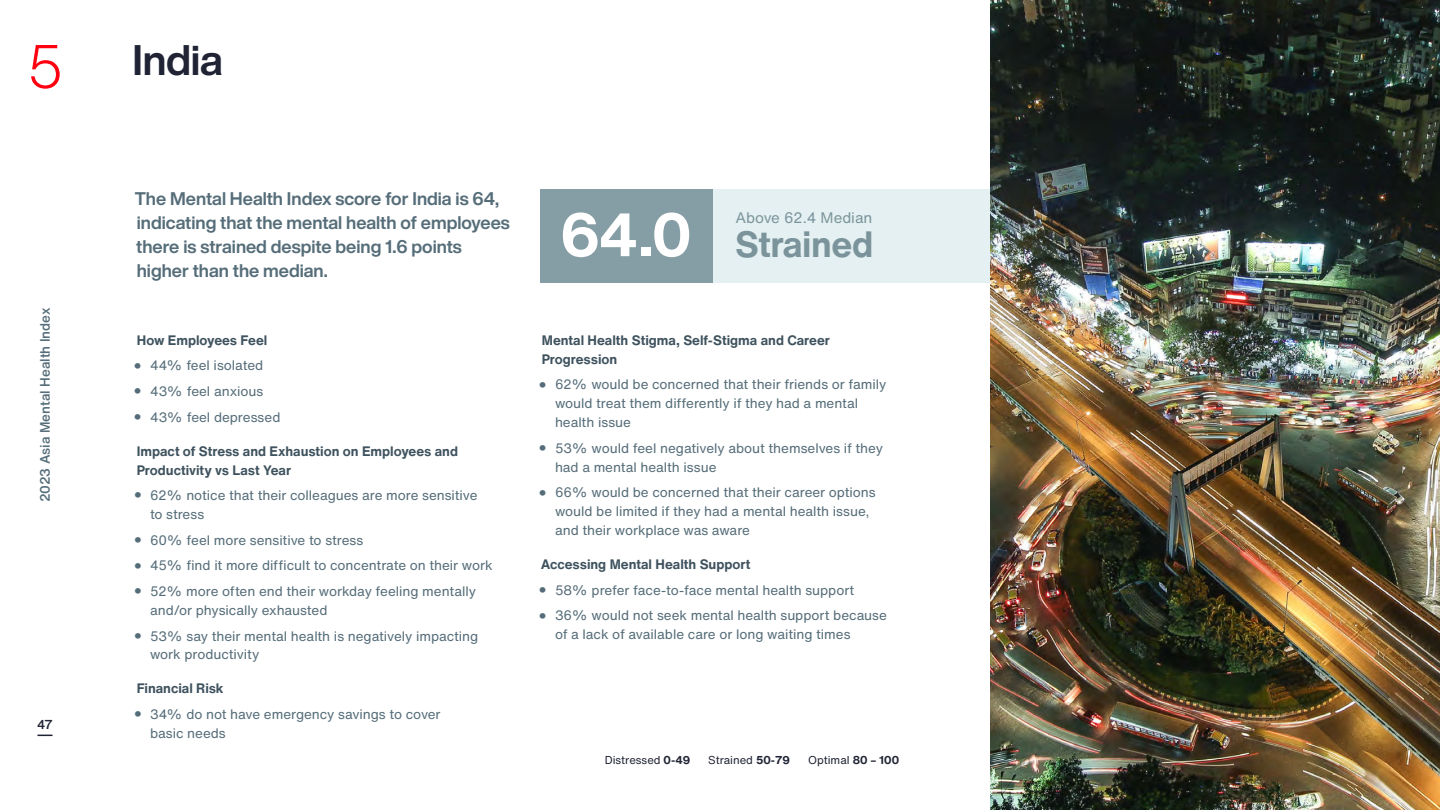
<style>
.page{position:relative;width:1440px;height:810px;background:#fff}
.page>*{position:absolute;margin:0;border:0;box-sizing:border-box;transform-origin:0 0}
.t1{font:700 60px "Helvetica Now Text";color:#fff}
.t2{font:300 60px "Helvetica Now Display";color:#ff0010}
.t3{font:700 42px "Helvetica Now Display";letter-spacing:-.01em;color:#202334}
.t4{font:700 36px "Helvetica Now Text";letter-spacing:-.01em;color:#7b949c}
.t5{font:700 18px/24px "Helvetica Now Display";color:#556d79}
.t6{font:15px "Helvetica Now Text";letter-spacing:-.005em;color:#7b949c}
.t7{font:13.5px/18.9px "Helvetica Now Text";letter-spacing:-.005em;color:#556d79}
.t8{font:700 13.5px/18.9px "Helvetica Now Text";letter-spacing:-.005em;color:#3e525e}
.t9{font:500 13.5px "Helvetica Now Text";letter-spacing:-.005em;color:#556d79}
.t10{font:500 12.75px "Helvetica Now Text";color:#202334}
.t11{font:11.25px "Helvetica Now Text";color:#202334}
.s1{font-weight:700}
</style>
<div class="page">
<img style="left:990px;top:0;width:450px;height:810px">
<div style="left:540px;top:189px;width:450px;height:94px;background:#e2eff0"></div>
<div style="left:540px;top:189px;width:172px;height:94px;background:#859da4"></div>
<svg style="left:38px;top:735px;width:14px;height:1px"></svg>
<h1 class="t2" style="left:28px;top:26px;width:36px">5</h1>
<p class="t9" style="left:36px;top:502px;width:196px;rotate:-90deg">2023 Asia Mental Health Index</p>
<p class="t10" style="left:37px;top:716px;width:17px">47</p>
<h2 class="t3" style="left:133px;top:31px;width:92px">India</h2>
<h3 class="t5" style="left:135px;top:186px;width:377px">The Mental Health Index score for India is 64, indicating that the mental health of employees there is strained despite being 1.6 points higher than the median.</h3>
<p class="t8" style="left:137px;top:331px;width:132px">How Employees Feel</p>
<p class="t7" style="left:135px;top:356px;width:130px"><sup>●</sup> 44% feel isolated</p>
<p class="t7" style="left:135px;top:382px;width:130px"><sup>●</sup> 43% feel anxious</p>
<p class="t7" style="left:135px;top:408px;width:147px"><sup>●</sup> 43% feel depressed</p>
<p class="t8" style="left:137px;top:442px;width:323px">Impact of Stress and Exhaustion on Employees and<br>Productivity vs Last Year</p>
<p class="t7" style="left:150px;top:486px;width:329px;text-indent:-15px"><sup>●</sup> 62% notice that their colleagues are more sensitive to stress</p>
<p class="t7" style="left:135px;top:531px;width:230px"><sup>●</sup> 60% feel more sensitive to stress</p>
<p class="t7" style="left:135px;top:556px;width:359px"><sup>●</sup> 45% find it more difficult to concentrate on their work</p>
<p class="t7" style="left:150px;top:582px;width:327px;text-indent:-15px"><sup>●</sup> 52% more often end their workday feeling mentally and/or physically exhausted</p>
<p class="t7" style="left:150px;top:626px;width:330px;text-indent:-15px"><sup>●</sup> 53% say their mental health is negatively impacting work productivity</p>
<p class="t8" style="left:137px;top:679px;width:88px">Financial Risk</p>
<p class="t7" style="left:150px;top:705px;width:292px;text-indent:-15px"><sup>●</sup> 34% do not have emergency savings to cover basic needs</p>
<h1 class="t1" style="left:560px;top:194px;width:133px">64.0</h1>
<p class="t6" style="left:735px;top:208px;width:139px">Above 62.4 Median</p>
<h3 class="t4" style="left:735px;top:220px;width:140px">Strained</h3>
<p class="t8" style="left:542px;top:331px;width:290px">Mental Health Stigma, Self-Stigma and Career<br>Progression</p>
<p class="t7" style="left:555px;top:375px;width:333px;text-indent:-15px"><sup>●</sup> 62% would be concerned that their friends or family would treat them differently if they had a mental health issue</p>
<p class="t7" style="left:555px;top:439px;width:330px;text-indent:-15px"><sup>●</sup> 53% would feel negatively about themselves if they had a mental health issue</p>
<p class="t7" style="left:555px;top:483px;width:322px;text-indent:-15px"><sup>●</sup> 66% would be concerned that their career options would be limited if they had a mental health issue, and their workplace was aware</p>
<p class="t8" style="left:541px;top:555px;width:211px">Accessing Mental Health Support</p>
<p class="t7" style="left:540px;top:580px;width:316px"><sup>●</sup> 58% prefer face-to-face mental health support</p>
<p class="t7" style="left:555px;top:606px;width:333px;text-indent:-15px"><sup>●</sup> 36% would not seek mental health support because of a lack of available care or long waiting times</p>
<p class="t11" style="left:605px;top:752px;width:87px">Distressed <span class="s1">0-49</span></p>
<p class="t11" style="left:708px;top:752px;width:83px">Strained <span class="s1">50-79</span></p>
<p class="t11" style="left:808px;top:752px;width:92px">Optimal <span class="s1">80 – 100</span></p>
</div>
